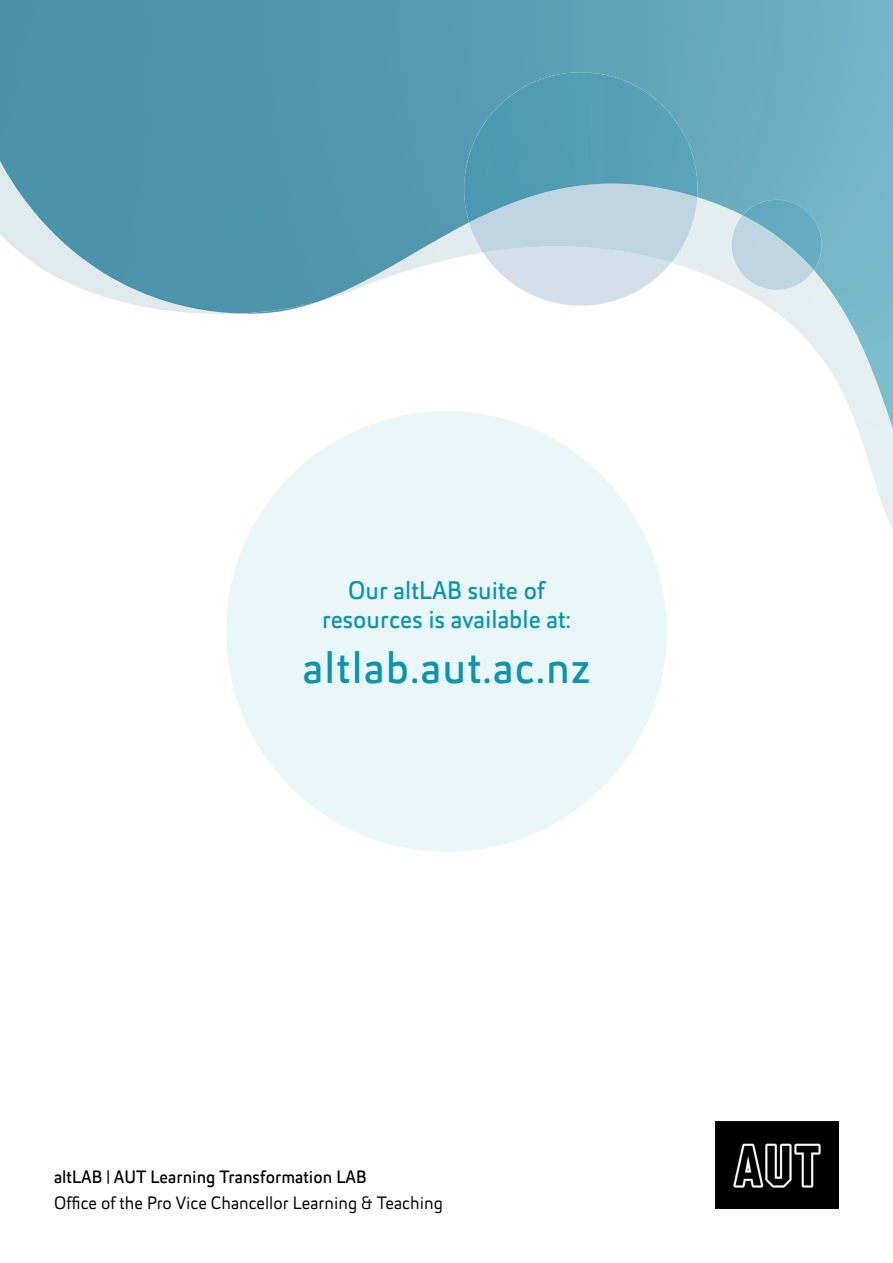
<style>
.page{position:relative;width:893px;height:1263px;background:#fff}
.page>*{position:absolute;margin:0;border:0;box-sizing:border-box;transform-origin:0 0}
.t1{font:45px "Helia Core";letter-spacing:.03em;color:#0c94aa}
.t2{font:25.5px/28.5px "Helia Core";color:#0c94aa;text-align:center}
.t3{font:18px "Helia Core";color:#000}
.t4{font:18px "Helia Core";color:#000}
</style>
<div class="page">
<img style="left:883px;top:429px;width:10px;height:102px">
<img style="left:861px;top:399px;width:22px;height:107px">
<img style="left:839px;top:344px;width:22px;height:94px">
<img style="left:818px;top:304px;width:21px;height:81px">
<img style="left:796px;top:275px;width:22px;height:78px">
<img style="left:83px;top:274px;width:64px;height:33px">
<img style="left:147px;top:302px;width:22px;height:9px">
<img style="left:319px;top:290px;width:1px;height:12px">
<img style="left:731px;top:269px;width:24px;height:29px">
<img style="left:39px;top:241px;width:44px;height:48px">
<img style="left:364px;top:282px;width:10px;height:4px">
<img style="left:0;top:191px;width:40px;height:76px">
<img style="left:407px;top:247px;width:62px;height:22px">
<img style="left:673px;top:263px;width:15px;height:5px">
<img style="left:730px;top:215px;width:2px;height:54px">
<div style="left:882px;top:0;width:11px;height:429px;background:#77b7c7"></div>
<img style="left:860px;top:0;width:23px;height:399px">
<div style="left:838px;top:0;width:23px;height:344px;background:#73b5c5"></div>
<div style="left:169px;top:0;width:150px;height:313px;background:#4d94ac"></div>
<div style="left:104px;top:0;width:65px;height:302px;background:#4b93ab"></div>
<div style="left:320px;top:0;width:44px;height:301px;background:#5096ad"></div>
<div style="left:817px;top:0;width:22px;height:304px;background:#71b3c4"></div>
<div style="left:82px;top:0;width:23px;height:274px;background:#4b93aa"></div>
<div style="left:363px;top:0;width:44px;height:282px;background:#5297ae"></div>
<svg style="left:814px;top:270px;width:4px;height:5px"></svg>
<div style="left:61px;top:0;width:22px;height:259px;background:#4a93aa"></div>
<div style="left:406px;top:0;width:44px;height:258px;background:#559ab0"></div>
<div style="left:39px;top:0;width:23px;height:241px;background:#4a93aa"></div>
<div style="left:450px;top:0;width:21px;height:233px;background:#559ab0"></div>
<div style="left:18px;top:0;width:22px;height:219px;background:#4a93aa"></div>
<div style="left:688px;top:0;width:108px;height:215px;background:#6bacbe"></div>
<img style="left:0;top:0;width:18px;height:191px">
<div style="left:471px;top:0;width:22px;height:72px;background:#579cb1"></div>
<div style="left:666px;top:0;width:22px;height:72px;background:#64a7ba"></div>
<div style="left:493px;top:0;width:43px;height:72px;background:#599db3"></div>
<div style="left:645px;top:0;width:21px;height:72px;background:#63a5b9"></div>
<div style="left:536px;top:0;width:109px;height:72px;background:#5ea2b6"></div>
<svg style="left:491px;top:263px;width:180px;height:43px"></svg>
<img style="left:469px;top:222px;width:228px;height:41px">
<img style="left:464px;top:72px;width:233px;height:150px">
<img style="left:732px;top:215px;width:82px;height:75px">
<img style="left:743px;top:200px;width:79px;height:70px">
<img style="left:716px;top:1121px;width:123px;height:88px">
<div style="left:226px;top:411px;width:441px;height:441px;background:#e9f7f9;border-radius:50%"></div>
<h2 class="t2" style="left:322px;top:576px;width:250px">Our altLAB suite of resources is available at:</h2>
<h1 class="t1" style="left:303px;top:638px;width:289px">altlab.aut.ac.nz</h1>
<p class="t4" style="left:54px;top:1165px;width:314px">altLAB | AUT Learning Transformation LAB</p>
<p class="t3" style="left:54px;top:1191px;width:390px">Office of the Pro Vice Chancellor Learning &amp; Teaching</p>
</div>
